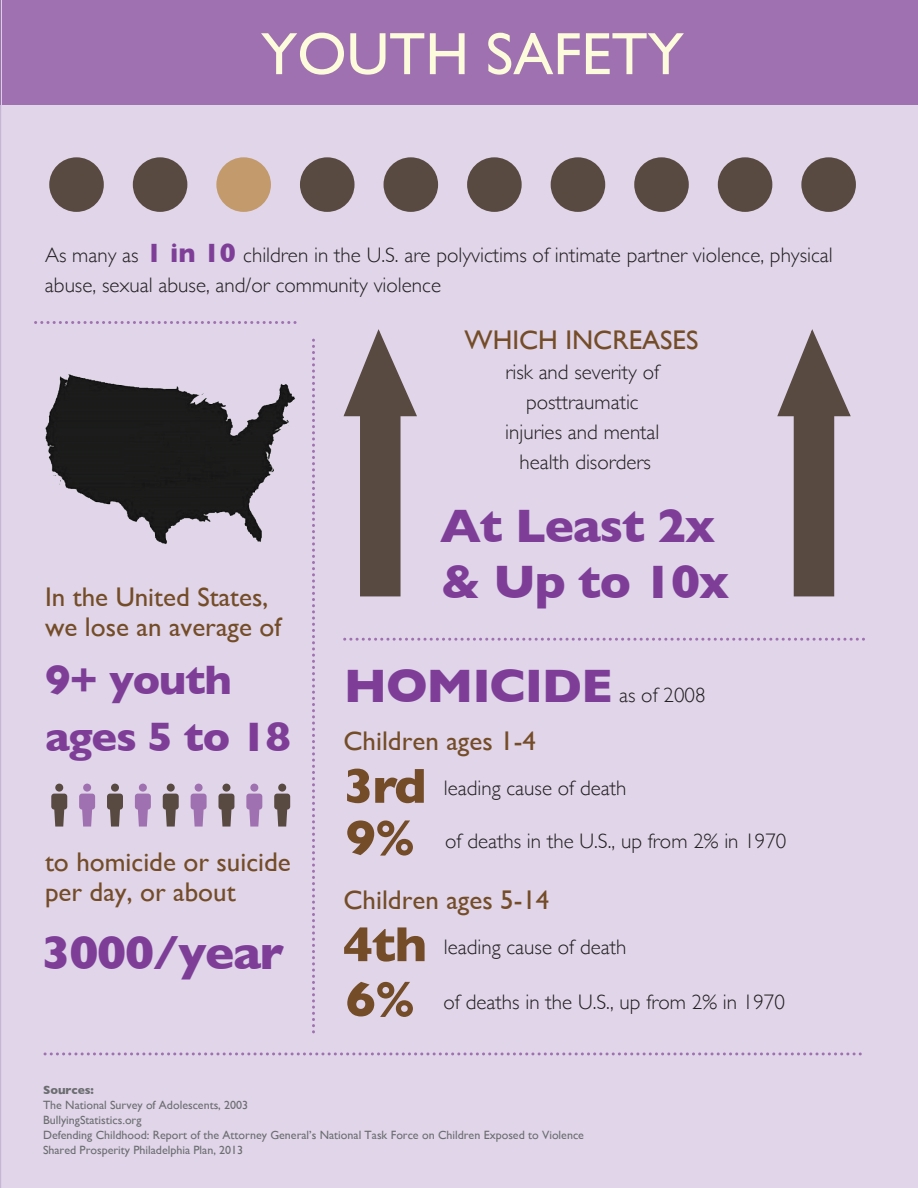
<style>
.page{position:relative;width:918px;height:1188px;background:#e0d5e9}
.page>*{position:absolute;margin:0;border:0;box-sizing:border-box;transform-origin:0 0}
.t1{font:60px "Gill Sans";color:#fcfbdb}
.t2{font:700 49.8px/51.9px "Gill Sans";letter-spacing:-.025em;color:#744c27}
.t3{font:700 47.85px/55.7px "Gill Sans";letter-spacing:-.025em;color:#7e3e98}
.t4{font:700 42px/57.3px "Gill Sans";letter-spacing:-.025em;color:#7e3e98}
.t5{font:27px/30px "Gill Sans";color:#744c27}
.t6{font:300 21px/30px "Gill Sans";color:#231f20}
.t7{font:12px/15px "Gill Sans";color:#6c6d70}
.t8{font:700 12px "Gill Sans";color:#6c6d70}
.s1{font-weight:700;font-size:27px;color:#7e3e98}
</style>
<div class="page">
<hr style="left:0;top:0;width:1px;height:1188px;background:#652d91">
<svg style="left:345px;top:638px;width:519px;height:3px"></svg>
<svg style="left:36px;top:321px;width:261px;height:3px"></svg>
<svg style="left:45px;top:1052px;width:817px;height:3px"></svg>
<hr style="left:0;top:0;width:1px;height:104px;background:#a071b0">
<div style="left:2px;top:0;width:916px;height:104px;background:#a071b0"></div>
<div style="left:111px;top:784px;width:8px;height:8px;background:#594a41;border-radius:50%"></div>
<div style="left:107px;top:794px;width:16px;height:16px;background:#594a41;border-radius:3px"></div>
<div style="left:83px;top:784px;width:8px;height:8px;background:#a071b0;border-radius:50%"></div>
<div style="left:79px;top:794px;width:16px;height:16px;background:#a071b0;border-radius:3px"></div>
<div style="left:55px;top:784px;width:8px;height:8px;background:#594a41;border-radius:50%"></div>
<div style="left:51px;top:794px;width:16px;height:16px;background:#594a41;border-radius:3px"></div>
<div style="left:195px;top:784px;width:8px;height:8px;background:#a071b0;border-radius:50%"></div>
<div style="left:191px;top:794px;width:16px;height:16px;background:#a071b0;border-radius:3px"></div>
<div style="left:167px;top:784px;width:8px;height:8px;background:#594a41;border-radius:50%"></div>
<div style="left:163px;top:794px;width:16px;height:16px;background:#594a41;border-radius:3px"></div>
<div style="left:139px;top:784px;width:8px;height:8px;background:#a071b0;border-radius:50%"></div>
<div style="left:135px;top:794px;width:16px;height:16px;background:#a071b0;border-radius:3px"></div>
<div style="left:278px;top:784px;width:8px;height:8px;background:#594a41;border-radius:50%"></div>
<div style="left:274px;top:794px;width:16px;height:16px;background:#594a41;border-radius:3px"></div>
<div style="left:250px;top:784px;width:8px;height:8px;background:#a071b0;border-radius:50%"></div>
<div style="left:246px;top:794px;width:16px;height:16px;background:#a071b0;border-radius:3px"></div>
<div style="left:222px;top:784px;width:8px;height:8px;background:#594a41;border-radius:50%"></div>
<div style="left:218px;top:794px;width:16px;height:16px;background:#594a41;border-radius:3px"></div>
<div style="left:794px;top:416px;width:40px;height:180px;background:#594a41"></div>
<svg style="left:777px;top:329px;width:74px;height:88px"></svg>
<div style="left:360px;top:416px;width:41px;height:180px;background:#594a41"></div>
<svg style="left:343px;top:329px;width:74px;height:88px"></svg>
<svg style="left:312px;top:338px;width:3px;height:694px"></svg>
<div style="left:49px;top:157px;width:55px;height:55px;background:#594a41;border-radius:50%"></div>
<div style="left:133px;top:157px;width:54px;height:55px;background:#594a41;border-radius:50%"></div>
<div style="left:216px;top:157px;width:55px;height:55px;background:#c39a6b;border-radius:50%"></div>
<div style="left:300px;top:157px;width:55px;height:55px;background:#594a41;border-radius:50%"></div>
<div style="left:384px;top:157px;width:54px;height:55px;background:#594a41;border-radius:50%"></div>
<div style="left:467px;top:157px;width:55px;height:55px;background:#594a41;border-radius:50%"></div>
<div style="left:551px;top:157px;width:54px;height:55px;background:#594a41;border-radius:50%"></div>
<div style="left:634px;top:157px;width:55px;height:55px;background:#594a41;border-radius:50%"></div>
<div style="left:718px;top:157px;width:54px;height:55px;background:#594a41;border-radius:50%"></div>
<div style="left:801px;top:157px;width:55px;height:55px;background:#594a41;border-radius:50%"></div>
<img style="left:45px;top:374px;width:250px;height:170px">
<h1 class="t1" style="left:261px;top:19px;width:424px">YOUTH SAFETY</h1>
<p class="t6" style="left:45px;top:239px;width:789px">As many as <span class="s1">1 in 10</span> children in the U.S. are polyvictims of intimate partner violence, physical abuse, sexual abuse, and/or community violence</p>
<p class="t5" style="left:465px;top:324px;width:235px">WHICH INCREASES</p>
<p class="t6" style="left:505px;top:356px;width:156px;text-align:center">risk and severity of posttraumatic injuries and mental health disorders</p>
<p class="t5" style="left:45px;top:582px;width:238px">In the United States, we lose an average of</p>
<h3 class="t4" style="left:45px;top:650px;width:248px">9+ youth ages 5 to 18</h3>
<p class="t5" style="left:45px;top:847px;width:247px">to homicide or suicide per day, or about</p>
<h3 class="t3" style="left:42px;top:924px;width:244px">3000/year</h3>
<h3 class="t3" style="left:440px;top:497px;width:291px">At Least 2x &amp; Up to 10x</h3>
<h3 class="t3" style="left:344px;top:657px;width:270px">HOMICIDE</h3>
<p class="t6" style="left:619px;top:679px;width:88px">as of 2008</p>
<p class="t5" style="left:344px;top:726px;width:194px">Children ages 1-4</p>
<h2 class="t2" style="left:343px;top:759px;width:85px">3rd<br>9%</h2>
<p class="t6" style="left:444px;top:772px;width:184px">leading cause of death</p>
<p class="t6" style="left:445px;top:825px;width:343px">of deaths in the U.S., up from 2% in 1970</p>
<p class="t5" style="left:344px;top:884px;width:207px">Children ages 5-14</p>
<h2 class="t2" style="left:343px;top:916px;width:86px;line-height:54.9px">4th<br>6%</h2>
<p class="t6" style="left:444px;top:931px;width:184px">leading cause of death</p>
<p class="t6" style="left:444px;top:986px;width:343px">of deaths in the U.S., up from 2% in 1970</p>
<p class="t8" style="left:43px;top:1080px;width:53px">Sources:</p>
<p class="t7" style="left:43px;top:1097px;width:543px">The National Survey of Adolescents, 2003<br>BullyingStatistics.org<br>Defending Childhood: Report of the Attorney General’s National Task Force on Children Exposed to Violence Shared Prosperity Philadelphia Plan, 2013</p>
</div>
